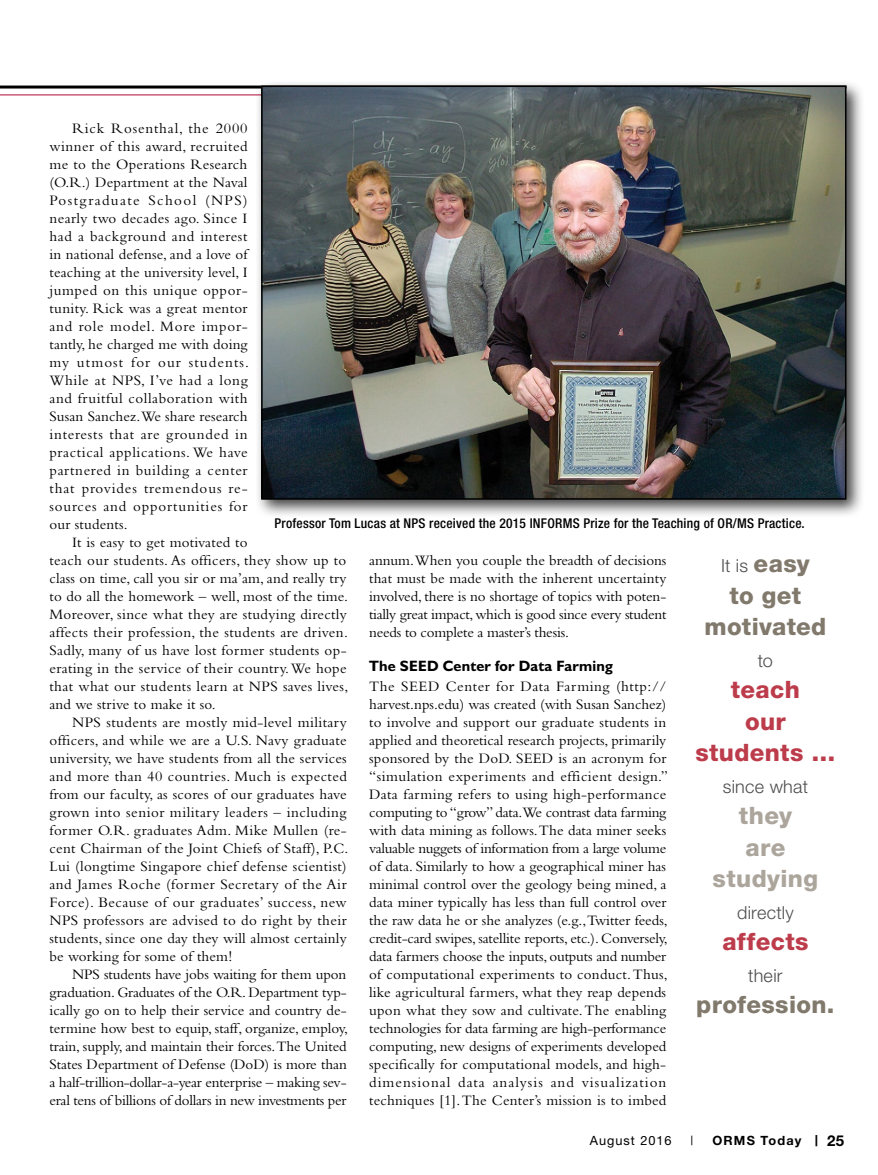
<style>
.page{position:relative;width:878px;height:1175px;background:#fff}
.page>*{position:absolute;margin:0;border:0;box-sizing:border-box;transform-origin:0 0}
._1-ORMS__FTR_PQ_Base{font:800 24px/31.5px "Helvetica Neue";letter-spacing:.015em;color:#81796c;text-align:center}
._1-ORMS__FTR_PQ_Base-2{font:800 24px "Helvetica Neue";letter-spacing:.015em;color:#bd3c4b}
._1-ORMS__FTR_PQ_Base-3{font:800 24px "Helvetica Neue";letter-spacing:.015em;color:#aca59c}
._1-ORMS__FTR_PQ_Base-4{font:300 18px "Helvetica Neue";letter-spacing:.015em;color:#4d4d4f}
._1-ORMS__aaLET{font:15px/18px "Bembo";letter-spacing:.02em;color:#000;text-align:justify}
._1-ORMS__a1st_Paragr{font:15px/18px "Bembo";letter-spacing:.005em;color:#000}
._1-ORMS__aaNET{font:15px/18px "Bembo";letter-spacing:-.015em;color:#000;text-align:justify}
._1-ORMS__aSubHdr-A{font:700 15px "Humanist 521 BT";letter-spacing:.015em;color:#000}
._1-ORMS__Caption_Txt{font:500 condensed 13.5px "Helvetica Neue";letter-spacing:.02em;color:#000}
._1-ORMS__Folio_Text{font:700 12.75px "Helvetica Neue";letter-spacing:.09em;color:#000}
.t1{font:12.75px "Helvetica Neue";letter-spacing:.075em;color:#000}
.s1{font-weight:800;font-size:24px;color:#81796c}
.s2{font-size:15px}
</style>
<div class="page">
<hr style="left:0;top:86px;width:846px;height:2px;background:#000">
<hr style="left:0;top:94px;width:846px;height:1px;background:#b30838">
<div style="left:255px;top:79px;width:610px;height:439px;background:#000;opacity:.75"></div>
<img style="left:264px;top:89px;width:579px;height:408px">
<div style="left:261px;top:86px;width:585px;height:414px;border:2px solid #000"></div>
<p class="_1-ORMS__aaLET" style="left:50px;top:119px;width:201px;text-indent:22px">Rick Rosenthal, the 2000 winner of this award, recruited me to the Operations Research (O.R.) Department at the Naval Postgraduate School (NPS) nearly two decades ago. Since I had a background and interest in national defense, and a love of teaching at the university level, I jumped on this unique oppor&shy;tunity. Rick was a great mentor and role model. More impor&shy;tantly, he charged me with doing my utmost for our students.<br>While at NPS, I’ve had a long and fruitful collaboration with Susan Sanchez.We share research interests that are grounded in practical applications. We have partnered in building a center that provides tremendous re&shy;sources and opportunities for our students.</p>
<p class="_1-ORMS__aaLET" style="left:50px;top:533px;width:300px;text-align:left;text-indent:22px">It is easy to get motivated to<br>teach our students. As officers, they show up to class on time, call you sir or ma’am, and really try to do all the homework – well, most of the time.<br>Moreover, since what they are studying directly affects their profession, the students are driven.<br>Sadly, many of us have lost former students op&shy;erating in the service of their country. We hope that what our students learn at NPS saves lives, and we strive to make it so.</p>
<p class="_1-ORMS__aaLET" style="left:50px;top:713px;width:300px;text-indent:22px">NPS students are mostly mid-level military officers, and while we are a U.S. Navy graduate university, we have students from all the services and more than 40 countries. Much is expected from our faculty, as scores of our graduates have grown into senior military leaders – including former O.R. graduates Adm. Mike Mullen (re&shy;cent Chairman of the Joint Chiefs of Staff), P.C.<br>Lui (longtime Singapore chief defense scientist) and James Roche (former Secretary of the Air Force). Because of our graduates’ success, new NPS professors are advised to do right by their students, since one day they will almost certainly be working for some of them!</p>
<p class="_1-ORMS__aaNET" style="left:50px;top:965px;width:300px;text-indent:22px">NPS students have jobs waiting for them upon graduation. Graduates of the O.R. Department typ&shy;ically go on to help their service and country de&shy;termine how best to equip, staff, organize, employ, train, supply, and maintain their forces.The United States Department of Defense (DoD) is more than a half-trillion-dollar-a-year enterprise – making sev&shy;eral tens of billions of dollars in new investments per</p>
<p class="_1-ORMS__Caption_Txt" style="left:274px;top:515px;width:531px">Professor Tom Lucas at NPS received the 2015 INFORMS Prize for the Teaching of OR/MS Practice.</p>
<p class="_1-ORMS__aaNET" style="left:369px;top:551px;width:299px">annum.When you couple the breadth of decisions that must be made with the inherent uncertainty involved, there is no shortage of topics with poten&shy;tially great impact, which is good since every student needs to complete a master’s thesis.</p>
<p class="_1-ORMS__aSubHdr-A" style="left:369px;top:656px;width:245px">The SEED Center for Data Farming</p>
<p class="_1-ORMS__a1st_Paragr" style="left:369px;top:677px;width:300px">The SEED Center for Data Farming (http:// harvest.nps.edu) was created (with Susan Sanchez) to involve and support our graduate students in applied and theoretical research projects, primarily sponsored by the DoD. SEED is an acronym for “simulation experiments and efficient design.” Data farming refers to using high-performance computing to “grow” data.We contrast data farming with data mining as follows. The data miner seeks valuable nuggets of information from a large volume of data. Similarly to how a geographical miner has minimal control over the geology being mined, a data miner typically has less than full control over the raw data he or she analyzes (e.g., Twitter feeds, credit-card swipes, satellite reports, etc.). Conversely, data farmers choose the inputs, outputs and number of computational experiments to conduct. Thus, like agricultural farmers, what they reap depends upon what they sow and cultivate. The enabling technologies for data farming are high-performance computing, new designs of experiments developed specifically for computational models, and high&shy;dimensional data analysis and visualization techniques [1]. The Center’s mission is to imbed</p>
<p class="_1-ORMS__FTR_PQ_Base-4" style="left:721px;top:554px;width:90px">It is <span class="s1">easy</span></p>
<p class="_1-ORMS__FTR_PQ_Base" style="left:704px;top:579px;width:123px">to get motivated</p>
<p class="_1-ORMS__FTR_PQ_Base-4" style="left:757px;top:649px;width:17px">to</p>
<p class="_1-ORMS__FTR_PQ_Base-2" style="left:731px;top:675px;width:70px">teach</p>
<p class="_1-ORMS__FTR_PQ_Base-2" style="left:745px;top:707px;width:42px">our</p>
<p class="_1-ORMS__FTR_PQ_Base-2" style="left:695px;top:738px;width:142px">students …</p>
<p class="_1-ORMS__FTR_PQ_Base-4" style="left:722px;top:775px;width:87px">since what</p>
<p class="_1-ORMS__FTR_PQ_Base-3" style="left:739px;top:801px;width:54px">they</p>
<p class="_1-ORMS__FTR_PQ_Base-3" style="left:745px;top:833px;width:41px">are</p>
<p class="_1-ORMS__FTR_PQ_Base-3" style="left:712px;top:864px;width:107px">studying</p>
<p class="_1-ORMS__FTR_PQ_Base-4" style="left:737px;top:901px;width:58px">directly</p>
<p class="_1-ORMS__FTR_PQ_Base-2" style="left:722px;top:927px;width:88px">affects</p>
<p class="_1-ORMS__FTR_PQ_Base-4" style="left:748px;top:964px;width:36px">their</p>
<p class="_1-ORMS__FTR_PQ_Base" style="left:696px;top:989px;width:140px">profession.</p>
<p class="t1" style="left:590px;top:1132px;width:83px">August 2016</p>
<p class="t1" style="left:690px;top:1132px;width:4px">|</p>
<p class="_1-ORMS__Folio_Text" style="left:712px;top:1132px;width:133px">ORMS Today <span class="s2">| 25</span></p>
</div>
